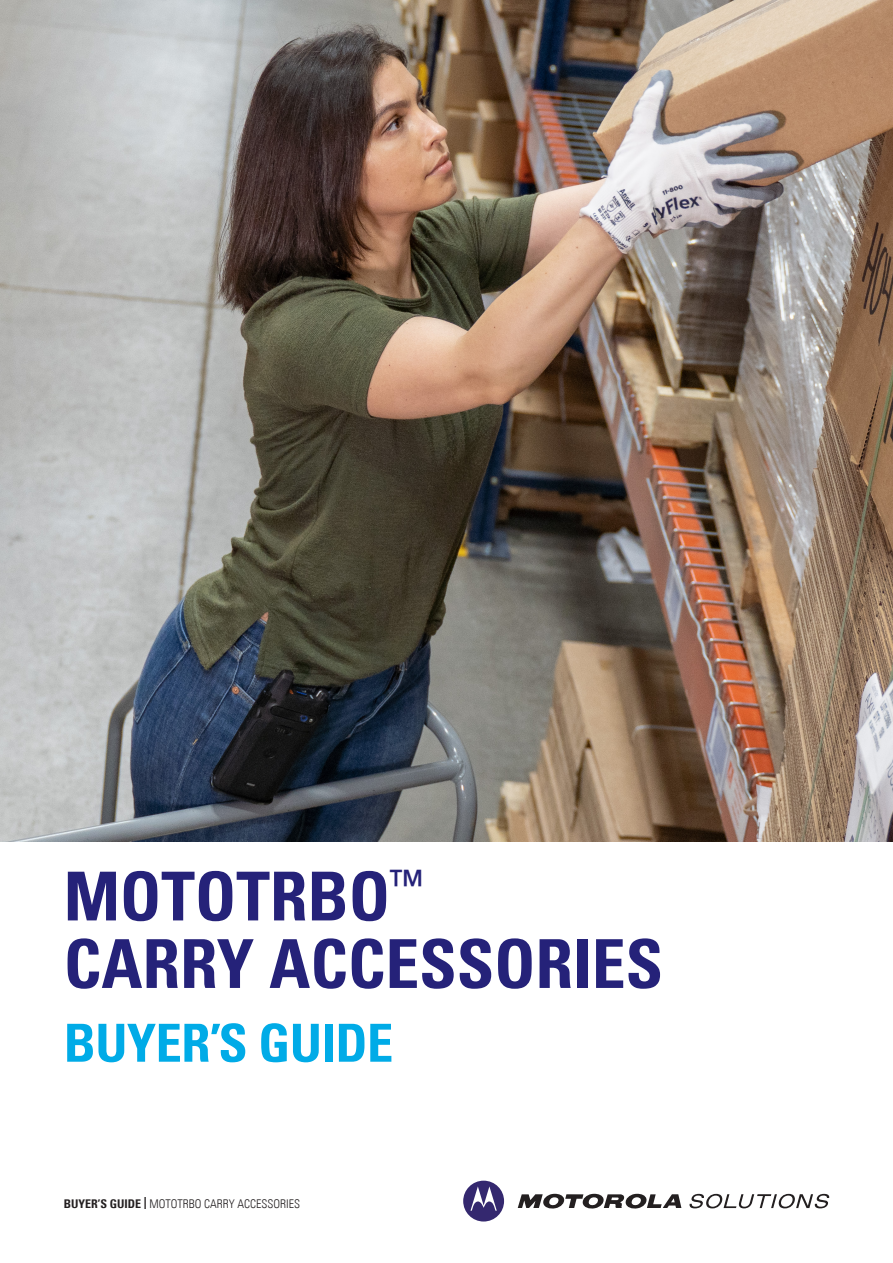
<style>
.page{position:relative;width:893px;height:1263px;background:#fff}
.page>*{position:absolute;margin:0;border:0;box-sizing:border-box;transform-origin:0 0}
.t1{font:700 condensed 67.5px/67.5px "Univers LT";color:#252279}
.t2{font:700 condensed 52.5px "Univers LT";letter-spacing:-.01em;color:#00abe7}
.t3{font:300 condensed 12px "Univers LT";color:#231f20}
.s1{font-weight:700}
</style>
<div class="page">
<img style="left:0;top:0;width:893px;height:842px">
<svg style="left:518px;top:1194px;width:163px;height:15px"></svg>
<svg style="left:463px;top:1181px;width:41px;height:40px"></svg>
<svg style="left:690px;top:1194px;width:139px;height:14px"></svg>
<p class="t1" style="left:64px;top:862px;width:601px">MOTOTRBO<sup>™<br></sup>CARRY ACCESSORIES</p>
<p class="t2" style="left:64px;top:1011px;width:331px">BUYER’S GUIDE</p>
<p class="t3" style="left:64px;top:1196px;width:238px"><span class="s1">BUYER’S GUIDE |</span> MOTOTRBO CARRY ACCESSORIES</p>
</div>
